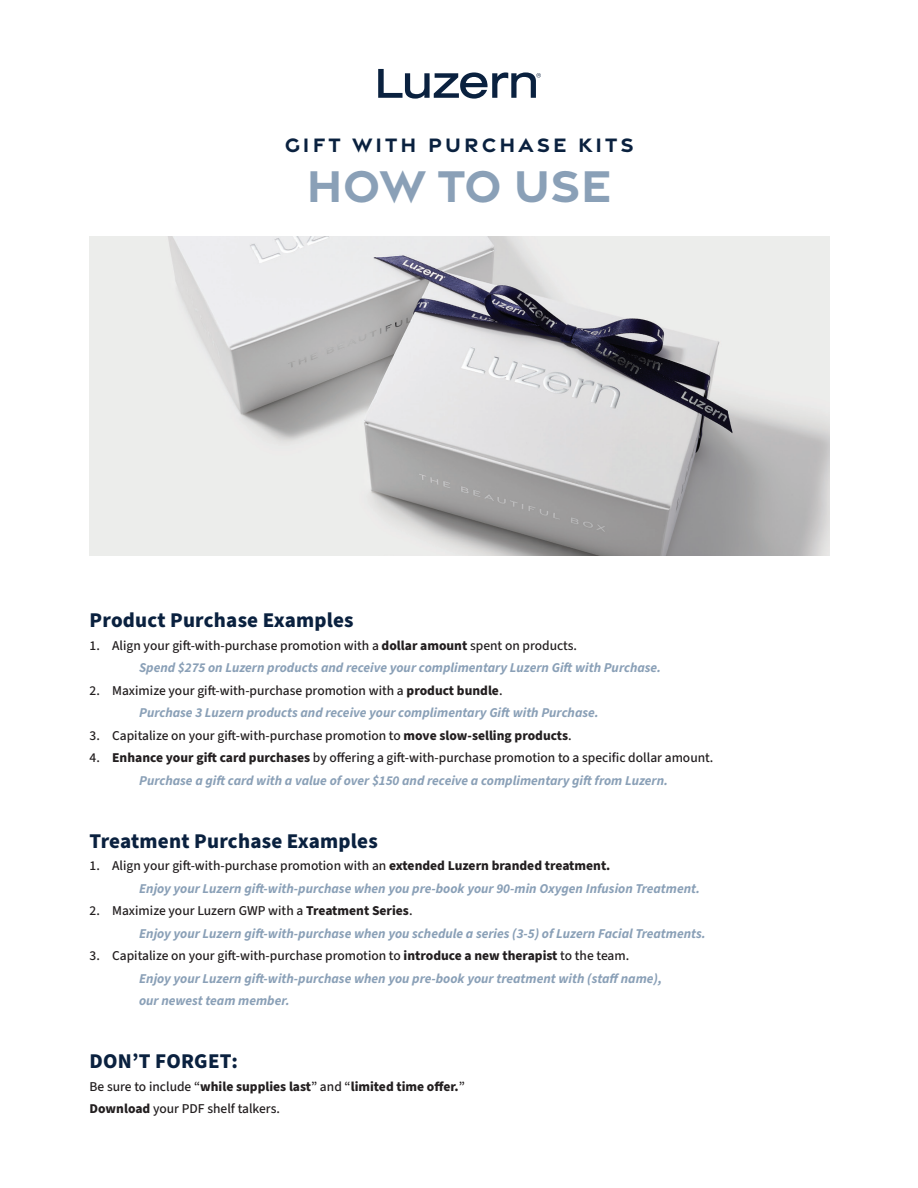
<style>
.page{position:relative;width:918px;height:1188px;background:#fff}
.page>*{position:absolute;margin:0;border:0;box-sizing:border-box;transform-origin:0 0}
.t1{font:700 48px "Gravesend Sans";color:#8aa0b7}
.t2{font:800 21px "Source Sans 3";letter-spacing:.01em;color:#0a213f}
.t3{font:700 21px "Gravesend Sans";letter-spacing:.15em;color:#0a213f}
.t4{font:italic 700 13.5px/22.5px "Source Sans 3";color:#8aa0b7}
.t5{font:500 13.5px/22.5px "Source Sans 3";color:#231f20}
.s1{font-weight:500;font-style:normal;color:#231f20}
.s2{font-weight:800;font-style:normal;color:#231f20}
.s3{font-weight:800}
</style>
<div class="page">
<img style="left:90px;top:236px;width:739px;height:319px">
<svg style="left:378px;top:69px;width:163px;height:30px"></svg>
<h2 class="t3" style="left:284px;top:131px;width:351px">GIFT WITH PURCHASE KITS</h2>
<h1 class="t1" style="left:306px;top:155px;width:307px">HOW TO USE</h1>
<h2 class="t2" style="left:90px;top:606px;width:266px">Product Purchase Examples</h2>
<p class="t4" style="left:139px;top:634px;width:524px;text-indent:-50px"><span class="s1">1. Align your gift-with-purchase promotion with a</span> <span class="s2">dollar amount</span> <span class="s1">spent on products.<br></span>Spend $275 on Luzern products and receive your complimentary Luzern Gift with Purchase.</p>
<p class="t4" style="left:139px;top:679px;width:461px;text-indent:-50px"><span class="s1">2. Maximize your gift-with-purchase promotion with a</span> <span class="s2">product bundle</span><span class="s1">.<br></span>Purchase 3 Luzern products and receive your complimentary Gift with Purchase.</p>
<p class="t5" style="left:90px;top:724px;width:484px">3. Capitalize on your gift-with-purchase promotion to <span class="s3">move slow-selling products</span>.</p>
<p class="t4" style="left:90px;top:747px;width:625px;text-align:center"><span class="s1">4.</span> <span class="s2">Enhance your gift card purchases</span> <span class="s1">by offering a gift-with-purchase promotion to a specific dollar amount.<br></span>Purchase a gift card with a value of over $150 and receive a complimentary gift from Luzern.</p>
<h2 class="t2" style="left:90px;top:827px;width:290px">Treatment Purchase Examples</h2>
<p class="t4" style="left:139px;top:855px;width:562px;text-indent:-50px"><span class="s1">1. Align your gift-with-purchase promotion with an</span> <span class="s2">extended Luzern branded treatment.<br></span>Enjoy your Luzern gift-with-purchase when you pre-book your 90-min Oxygen Infusion Treatment.</p>
<p class="t4" style="left:139px;top:900px;width:568px;text-indent:-50px"><span class="s1">2. Maximize your Luzern GWP with a</span> <span class="s2">Treatment Series</span><span class="s1">.<br></span>Enjoy your Luzern gift-with-purchase when you schedule a series (3-5) of Luzern Facial Treatments.</p>
<p class="t4" style="left:139px;top:945px;width:524px;text-indent:-50px"><span class="s1">3. Capitalize on your gift-with-purchase promotion to</span> <span class="s2">introduce a new therapist</span> <span class="s1">to the team.<br></span>Enjoy your Luzern gift-with-purchase when you pre-book your treatment with (staffname), our newest team member.</p>
<h2 class="t2" style="left:90px;top:1047px;width:150px">DON’T FORGET:</h2>
<p class="t5" style="left:90px;top:1075px;width:377px">Be sure to include “<span class="s3">while supplies last</span>” and “<span class="s3">limited time offer.</span>”<br><span class="s3">Download</span> your PDF shelf talkers.</p>
</div>
